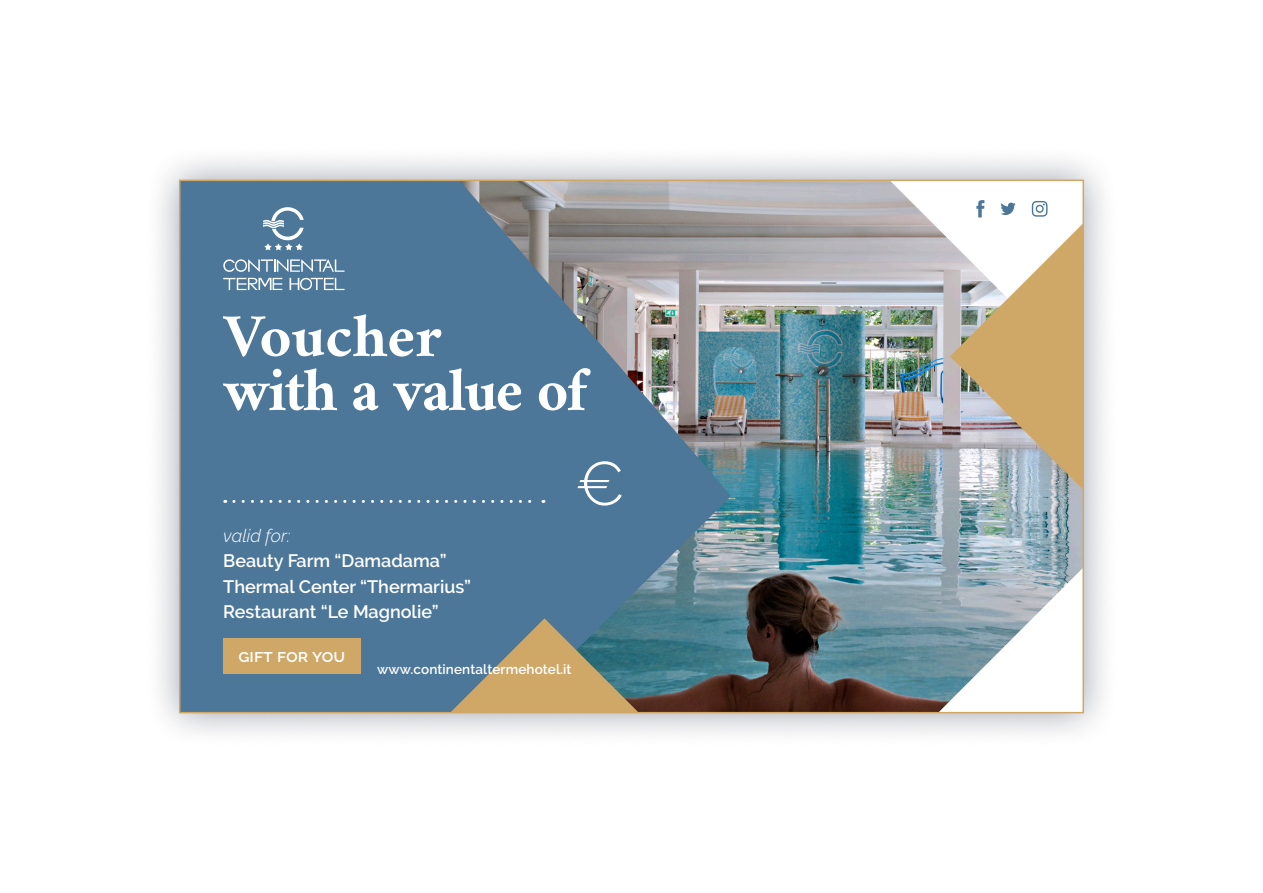
<style>
.page{position:relative;width:1263px;height:893px;background:#fff}
.page>*{position:absolute;margin:0;border:0;box-sizing:border-box;transform-origin:0 0}
.t1{font:700 61.5px "Amiri";letter-spacing:-.03em;color:#fff}
.t2{font:700 61.5px "Amiri";color:#fff}
.t3{font:300 61.5px "Raleway";color:#fff}
.t4{font:600 18px "Raleway";color:#fff}
.t5{font:italic 300 18px "Raleway";color:#fff}
.t6{font:600 13.5px "Raleway";letter-spacing:.01em;color:#fff}
</style>
<div class="page">
<div style="left:143px;top:143px;width:977px;height:606px;background:#000f24;opacity:.41"></div>
<img style="left:731px;top:183px;width:350px;height:527px">
<svg style="left:182px;top:183px;width:549px;height:527px;fill:#4c7799"></svg>
<img style="left:890px;top:183px;width:191px;height:307px">
<div style="left:223px;top:638px;width:137px;height:36px;background:#cfa868"></div>
<svg style="left:450px;top:618px;width:189px;height:92px"></svg>
<svg style="left:938px;top:568px;width:143px;height:142px"></svg>
<svg style="left:223px;top:259px;width:122px;height:13px"></svg>
<svg style="left:223px;top:278px;width:59px;height:12px"></svg>
<svg style="left:289px;top:278px;width:56px;height:12px"></svg>
<svg style="left:263px;top:207px;width:41px;height:43px"></svg>
<svg style="left:234px;top:500px;width:310px;height:3px"></svg>
<p class="t2" style="left:223px;top:299px;width:220px">Voucher</p>
<p class="t1" style="left:223px;top:353px;width:366px">with a value of</p>
<p class="t5" style="left:223px;top:525px;width:68px">valid for:</p>
<p class="t4" style="left:223px;top:551px;width:225px">Beauty Farm “Damadama”</p>
<p class="t4" style="left:223px;top:576px;width:249px">Thermal Center “Thermarius”</p>
<p class="t4" style="left:223px;top:602px;width:217px">Restaurant “Le Magnolie”</p>
<p class="t3" style="left:575px;top:448px;width:51px">€</p>
<p class="t4" style="left:238px;top:645px;width:108px">gift for you</p>
<p class="t6" style="left:377px;top:661px;width:196px">www.continentaltermehotel.it</p>
</div>
